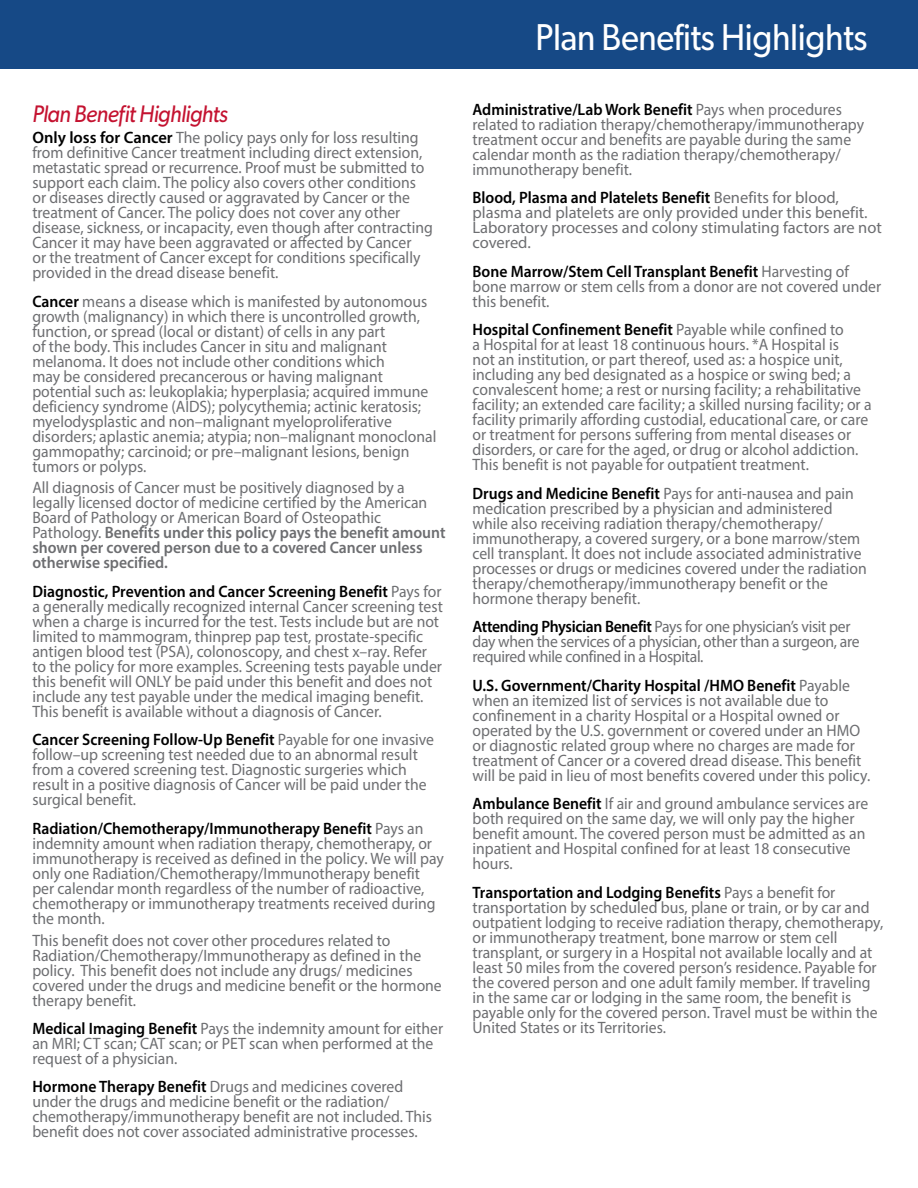
<style>
.page{position:relative;width:918px;height:1188px;background:#fff}
.page>*{position:absolute;margin:0;border:0;box-sizing:border-box;transform-origin:0 0}
.t1{font:37.5px "Gibson";letter-spacing:-.01em;color:#fff;scale:.9 1}
.t2{font:italic 24px "Gibson";letter-spacing:-.02em;color:#c41230;scale:.9 1}
.t3{font:16.5px/15px "Myriad Pro";color:#6d6e71;scale:.95 1}
.t4{font:16.5px/15px "Myriad Pro";color:#6d6e71}
.t5{font:16.5px/15px "Myriad Pro";letter-spacing:-.02em;color:#6d6e71;scale:.95 1}
.s1{font-weight:600;color:#000}
.s2{font-weight:600}
</style>
<div class="page">
<div style="left:0;top:0;width:918px;height:69px;background:#164986"></div>
<h2 class="t2" style="left:32px;top:99px;width:219px">Plan Benefit Highlights</h2>
<p class="t3" style="left:32px;top:130px;width:423px"><span class="s1">Only loss for Cancer</span> The policy pays only for loss resulting from definitive Cancer treatment including direct extension, metastatic spread or recurrence. Proof must be submitted to support each claim. The policy also covers other conditions or diseases directly caused or aggravated by Cancer or the treatment of Cancer. The policy does not cover any other disease, sickness, or incapacity, even though after contracting Cancer it may have been aggravated or affected by Cancer<br>or the treatment of Cancer except for conditions specifically provided in the dread disease benefit.</p>
<p class="t3" style="left:32px;top:293px;width:427px"><span class="s1">Cancer</span> means a disease which is manifested by autonomous growth (malignancy) in which there is uncontrolled growth, function, or spread (local or distant) of cells in any part<br>of the body. This includes Cancer in situ and malignant melanoma. It does not include other conditions which<br>may be considered precancerous or having malignant potential such as: leukoplakia; hyperplasia; acquired immune deficiency syndrome (AIDS); polycythemia; actinic keratosis; myelodysplastic and non–malignant myeloproliferative disorders; aplastic anemia; atypia; non–malignant monoclonal gammopathy; carcinoid; or pre–malignant lesions, benign tumors or polyps.</p>
<p class="t3" style="left:32px;top:480px;width:436px">All diagnosis of Cancer must be positively diagnosed by a legally licensed doctor of medicine certified by the American Board of Pathology or American Board of Osteopathic Pathology. <span class="s2">Benefits under this policy pays the benefit amount shown per covered person due to a covered Cancer unless otherwise specified.</span></p>
<p class="t3" style="left:32px;top:584px;width:434px"><span class="s1">Diagnostic, Prevention and Cancer Screening Benefit</span> Pays for a generally medically recognized internal Cancer screening test when a charge is incurred for the test. Tests include but are not limited to mammogram, thinprep pap test, prostate-specific antigen blood test (PSA), colonoscopy, and chest x–ray. Refer to the policy for more examples. Screening tests payable under this benefit will ONLY be paid under this benefit and does not include any test payable under the medical imaging benefit.<br>This benefit is available without a diagnosis of Cancer.</p>
<p class="t3" style="left:32px;top:732px;width:424px"><span class="s1">Cancer Screening Follow-Up Benefit</span> Payable for one invasive follow–up screening test needed due to an abnormal result from a covered screening test. Diagnostic surgeries which result in a positive diagnosis of Cancer will be paid under the surgical benefit.</p>
<p class="t3" style="left:32px;top:820px;width:435px"><span class="s1">Radiation/Chemotherapy/Immunotherapy Benefit</span> Pays an indemnity amount when radiation therapy, chemotherapy, or immunotherapy is received as defined in the policy. We will pay only one Radiation/Chemotherapy/Immunotherapy benefit per calendar month regardless of the number of radioactive, chemotherapy or immunotherapy treatments received during the month.</p>
<p class="t3" style="left:32px;top:932px;width:432px">This benefit does not cover other procedures related to Radiation/Chemotherapy/Immunotherapy as defined in the policy. This benefit does not include any drugs/ medicines covered under the drugs and medicine benefit or the hormone therapy benefit.</p>
<p class="t3" style="left:32px;top:1021px;width:434px"><span class="s1">Medical Imaging Benefit</span> Pays the indemnity amount for either an MRI; CT scan; CAT scan; or PET scan when performed at the request of a physician.</p>
<p class="t3" style="left:32px;top:1079px;width:422px"><span class="s1">Hormone Therapy Benefit</span> Drugs and medicines covered under the drugs and medicine benefit or the radiation/ chemotherapy/immunotherapy benefit are not included. This benefit does not cover associated administrative processes.</p>
<h1 class="t1" style="left:536px;top:15px;width:370px">Plan Benefits Highlights</h1>
<p class="t3" style="left:473px;top:101px;width:414px"><span class="s1">Administrative/Lab Work Benefit</span> Pays when procedures related to radiation therapy/chemotherapy/immunotherapy treatment occur and benefits are payable during the same calendar month as the radiation therapy/chemotherapy/ immunotherapy benefit.</p>
<p class="t4" style="left:473px;top:190px;width:411px"><span class="s1">Blood, Plasma and Platelets Benefit</span> Benefits for blood, plasma and platelets are only provided under this benefit.<br>Laboratory processes and colony stimulating factors are not covered.</p>
<p class="t3" style="left:472px;top:264px;width:432px"><span class="s1">Bone Marrow/Stem Cell Transplant Benefit</span> Harvesting of bone marrow or stem cells from a donor are not covered under this benefit.</p>
<p class="t3" style="left:472px;top:322px;width:422px"><span class="s1">Hospital Confinement Benefit</span> Payable while confined to<br>a Hospital for at least 18 continuous hours. *A Hospital is<br>not an institution, or part thereof, used as: a hospice unit, including any bed designated as a hospice or swing bed; a convalescent home; a rest or nursing facility; a rehabilitative facility; an extended care facility; a skilled nursing facility; or a facility primarily affording custodial, educational care, or care or treatment for persons suffering from mental diseases or disorders, or care for the aged, or drug or alcohol addiction.<br>This benefit is not payable for outpatient treatment.</p>
<p class="t3" style="left:472px;top:485px;width:416px"><span class="s1">Drugs and Medicine Benefit</span> Pays for anti-nausea and pain medication prescribed by a physician and administered while also receiving radiation therapy/chemotherapy/ immunotherapy, a covered surgery, or a bone marrow/stem cell transplant. It does not include associated administrative processes or drugs or medicines covered under the radiation therapy/chemotherapy/immunotherapy benefit or the hormone therapy benefit.</p>
<p class="t5" style="left:472px;top:619px;width:409px"><span class="s1">Attending Physician Benefit</span> Pays for one physician’s visit per day when the services of a physician, other than a surgeon, are required while confined in a Hospital.</p>
<p class="t3" style="left:472px;top:677px;width:420px"><span class="s1">U.S. Government/Charity Hospital /HMO Benefit</span> Payable when an itemized list of services is not available due to confinement in a charity Hospital or a Hospital owned or operated by the U.S. government or covered under an HMO or diagnostic related group where no charges are made for treatment of Cancer or a covered dread disease. This benefit will be paid in lieu of most benefits covered under this policy.</p>
<p class="t3" style="left:472px;top:796px;width:418px"><span class="s1">Ambulance Benefit</span> If air and ground ambulance services are both required on the same day, we will only pay the higher benefit amount. The covered person must be admitted as an inpatient and Hospital confined for at least 18 consecutive hours.</p>
<p class="t3" style="left:472px;top:884px;width:434px"><span class="s1">Transportation and Lodging Benefits</span> Pays a benefit for transportation by scheduled bus, plane or train, or by car and outpatient lodging to receive radiation therapy, chemotherapy, or immunotherapy treatment, bone marrow or stem cell transplant, or surgery in a Hospital not available locally and at least 50 miles from the covered person’s residence. Payable for the covered person and one adult family member. If traveling in the same car or lodging in the same room, the benefit is payable only for the covered person. Travel must be within the United States or its Territories.</p>
</div>
